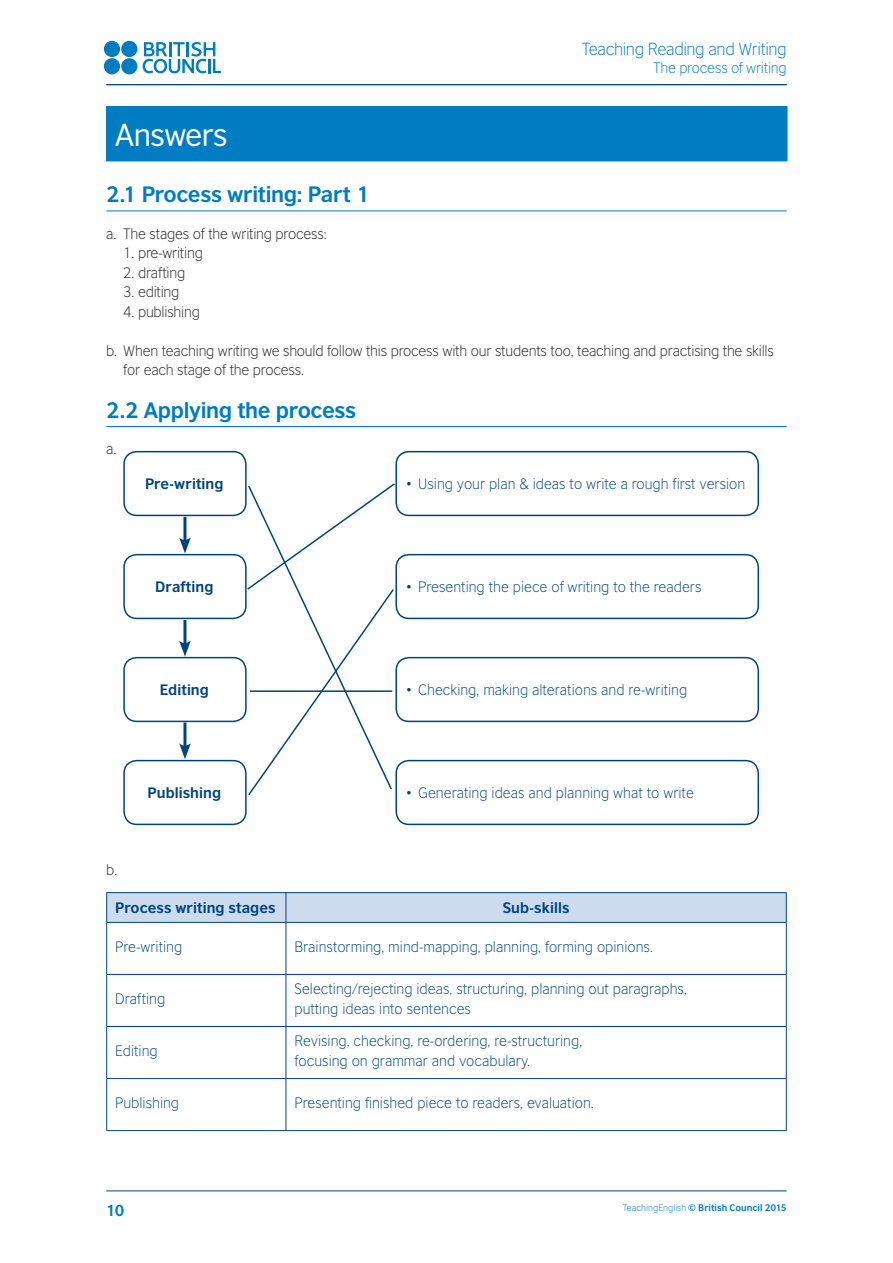
<style>
.page{position:relative;width:893px;height:1263px;background:#fff}
.page>*{position:absolute;margin:0;border:0;box-sizing:border-box;transform-origin:0 0}
.HEAD_A_20_22{font:30px "British Council Sans";letter-spacing:-.02em;color:#fff}
._2_00_HEAD_B_14_17_4{font:700 21px "British Council Sans";letter-spacing:-.015em;color:#007cc2}
.t1{font:300 16.5px "British Council Sans";letter-spacing:-.02em;color:#007cc2}
.t2{font:700 15px "British Council Sans";color:#007cc2}
._6_01_BLUE_BODY_LIGH{font:300 14.25px/19.5px "British Council Sans";color:#00447b}
._4_03_BODY_INDENT_9{font:300 14.25px/19.5px "British Council Sans";letter-spacing:-.015em;color:#231f20}
._6_00_BLUE_BOLD_9_5{font:700 14.25px "British Council Sans";letter-spacing:.005em;color:#00447b}
.t3{font:300 14.25px "British Council Sans";letter-spacing:-.015em;color:#007cc2}
._4_00_BODY{font:300 14.25px "British Council Sans";color:#231f20}
.t4{font:700 9px "British Council Sans";letter-spacing:.005em;color:#007cc2}
.s1{font-weight:300}
</style>
<div class="page">
<hr style="left:106px;top:211px;width:681px;height:1px;background:#007cc2">
<hr style="left:106px;top:426px;width:681px;height:1px;background:#007cc2">
<div style="left:107px;top:107px;width:680px;height:54px;background:#007cc2"></div>
<hr style="left:106px;top:106px;width:681px;height:1px;background:#007cc2">
<hr style="left:106px;top:107px;width:1px;height:54px;background:#007cc2">
<hr style="left:787px;top:107px;width:1px;height:54px;background:#007cc2">
<hr style="left:106px;top:161px;width:681px;height:1px;background:#007cc2">
<div style="left:395px;top:451px;width:364px;height:65px;border:2px solid #00447b;border-radius:13px"></div>
<div style="left:395px;top:554px;width:364px;height:65px;border:2px solid #00447b;border-radius:13px"></div>
<div style="left:395px;top:657px;width:364px;height:65px;border:2px solid #00447b;border-radius:13px"></div>
<div style="left:395px;top:760px;width:364px;height:65px;border:2px solid #00447b;border-radius:13px"></div>
<div style="left:123px;top:451px;width:124px;height:65px;border:2px solid #00447b;border-radius:13px"></div>
<div style="left:123px;top:554px;width:124px;height:65px;border:2px solid #00447b;border-radius:13px"></div>
<div style="left:123px;top:657px;width:124px;height:65px;border:2px solid #00447b;border-radius:13px"></div>
<div style="left:123px;top:760px;width:124px;height:65px;border:2px solid #00447b;border-radius:13px"></div>
<hr style="left:183px;top:517px;width:3px;height:26px;background:#00447b">
<svg style="left:179px;top:537px;width:12px;height:16px"></svg>
<hr style="left:183px;top:620px;width:3px;height:26px;background:#00447b">
<svg style="left:179px;top:640px;width:12px;height:17px"></svg>
<hr style="left:183px;top:722px;width:3px;height:27px;background:#00447b">
<svg style="left:179px;top:743px;width:12px;height:16px"></svg>
<svg style="left:246px;top:482px;width:150px;height:315px"></svg>
<svg style="left:107px;top:923px;width:679px;height:207px"></svg>
<hr style="left:106px;top:892px;width:180px;height:1px;background:#00447b">
<hr style="left:286px;top:892px;width:501px;height:1px;background:#00447b">
<svg style="left:106px;top:893px;width:681px;height:29px;background:#cad9ed"></svg>
<hr style="left:106px;top:922px;width:180px;height:1px;background:#00447b">
<hr style="left:106px;top:923px;width:1px;height:51px;background:#00447b">
<hr style="left:286px;top:922px;width:501px;height:1px;background:#00447b">
<hr style="left:286px;top:923px;width:1px;height:51px;background:#00447b">
<hr style="left:786px;top:923px;width:1px;height:51px;background:#00447b">
<hr style="left:106px;top:974px;width:180px;height:1px;background:#00447b">
<hr style="left:106px;top:975px;width:1px;height:51px;background:#00447b">
<hr style="left:286px;top:974px;width:501px;height:1px;background:#00447b">
<hr style="left:286px;top:975px;width:1px;height:51px;background:#00447b">
<hr style="left:786px;top:975px;width:1px;height:51px;background:#00447b">
<hr style="left:106px;top:1026px;width:180px;height:1px;background:#00447b">
<hr style="left:106px;top:1027px;width:1px;height:51px;background:#00447b">
<hr style="left:286px;top:1026px;width:501px;height:1px;background:#00447b">
<hr style="left:286px;top:1027px;width:1px;height:51px;background:#00447b">
<hr style="left:786px;top:1027px;width:1px;height:51px;background:#00447b">
<hr style="left:106px;top:1078px;width:180px;height:1px;background:#00447b">
<hr style="left:106px;top:1079px;width:1px;height:51px;background:#00447b">
<hr style="left:286px;top:1078px;width:501px;height:1px;background:#00447b">
<hr style="left:286px;top:1079px;width:1px;height:51px;background:#00447b">
<hr style="left:786px;top:1079px;width:1px;height:51px;background:#00447b">
<hr style="left:106px;top:1130px;width:180px;height:1px;background:#00447b">
<hr style="left:286px;top:1130px;width:501px;height:1px;background:#00447b">
<hr style="left:106px;top:1190px;width:681px;height:1px;background:#00447b">
<svg style="left:143px;top:42px;width:78px;height:31px"></svg>
<div style="left:104px;top:41px;width:16px;height:16px;background:#007cc2;border-radius:50%"></div>
<div style="left:121px;top:41px;width:16px;height:16px;background:#007cc2;border-radius:50%"></div>
<div style="left:104px;top:58px;width:16px;height:16px;background:#007cc2;border-radius:50%"></div>
<div style="left:121px;top:58px;width:16px;height:16px;background:#007cc2;border-radius:50%"></div>
<hr style="left:106px;top:84px;width:681px;height:1px;background:#00447b">
<p class="HEAD_A_20_22" style="left:115px;top:117px;width:114px">Answers</p>
<p class="t1" style="left:582px;top:40px;width:206px">Teaching Reading and Writing</p>
<p class="t3" style="left:653px;top:60px;width:135px">The process of writing</p>
<p class="_2_00_HEAD_B_14_17_4" style="left:106px;top:181px;width:265px">2.1 Process writing: Part 1</p>
<p class="_4_03_BODY_INDENT_9" style="left:106px;top:224px;width:222px">a. The stages of the writing process:</p>
<p class="_4_03_BODY_INDENT_9" style="left:123px;top:243px;width:81px">1. pre-writing</p>
<p class="_4_03_BODY_INDENT_9" style="left:123px;top:263px;width:63px">2. drafting</p>
<p class="_4_03_BODY_INDENT_9" style="left:123px;top:282px;width:58px">3. editing</p>
<p class="_4_03_BODY_INDENT_9" style="left:123px;top:302px;width:78px">4. publishing</p>
<p class="_4_03_BODY_INDENT_9" style="left:123px;top:341px;width:652px;text-indent:-17px">b. When teaching writing we should follow this process with our students too, teaching and practising the skills for each stage of the process.</p>
<p class="_2_00_HEAD_B_14_17_4" style="left:106px;top:397px;width:251px">2.2 Applying the process</p>
<p class="_4_03_BODY_INDENT_9" style="left:106px;top:439px;width:12px">a.</p>
<p class="_6_01_BLUE_BODY_LIGH" style="left:405px;top:474px;width:341px">• Using your plan &amp; ideas to write a rough first version</p>
<p class="_6_00_BLUE_BOLD_9_5" style="left:145px;top:475px;width:80px">Pre-writing</p>
<p class="_6_00_BLUE_BOLD_9_5" style="left:155px;top:578px;width:60px">Drafting</p>
<p class="_6_01_BLUE_BODY_LIGH" style="left:405px;top:577px;width:298px">• Presenting the piece of writing to the readers</p>
<p class="_6_00_BLUE_BOLD_9_5" style="left:160px;top:681px;width:51px">Editing</p>
<p class="_6_01_BLUE_BODY_LIGH" style="left:405px;top:680px;width:283px">• Checking, making alterations and re-writing</p>
<p class="_6_00_BLUE_BOLD_9_5" style="left:148px;top:784px;width:75px">Publishing</p>
<p class="_6_01_BLUE_BODY_LIGH" style="left:405px;top:783px;width:290px">• Generating ideas and planning what to write</p>
<p class="_4_00_BODY" style="left:106px;top:862px;width:13px">b.</p>
<p class="_6_00_BLUE_BOLD_9_5" style="left:115px;top:899px;width:162px">Process writing stages</p>
<p class="_6_00_BLUE_BOLD_9_5" style="left:503px;top:899px;width:68px">Sub-skills</p>
<p class="_6_01_BLUE_BODY_LIGH" style="left:115px;top:937px;width:69px">Pre-writing</p>
<p class="_6_01_BLUE_BODY_LIGH" style="left:294px;top:937px;width:360px">Brainstorming, mind-mapping, planning, forming opinions.</p>
<p class="_6_01_BLUE_BODY_LIGH" style="left:115px;top:989px;width:52px">Drafting</p>
<p class="_6_01_BLUE_BODY_LIGH" style="left:294px;top:979px;width:394px">Selecting/rejecting ideas, structuring, planning out paragraphs, putting ideas into sentences</p>
<p class="_6_01_BLUE_BODY_LIGH" style="left:115px;top:1041px;width:44px">Editing</p>
<p class="_6_01_BLUE_BODY_LIGH" style="left:294px;top:1031px;width:289px">Revising, checking, re-ordering, re-structuring, focusing on grammar and vocabulary.</p>
<p class="_6_01_BLUE_BODY_LIGH" style="left:115px;top:1093px;width:65px">Publishing</p>
<p class="_6_01_BLUE_BODY_LIGH" style="left:294px;top:1093px;width:301px">Presenting finished piece to readers, evaluation.</p>
<p class="t2" style="left:106px;top:1201px;width:20px">10</p>
<p class="t4" style="left:623px;top:1202px;width:165px"><span class="s1">TeachingEnglish</span> © British Council 2015</p>
</div>
